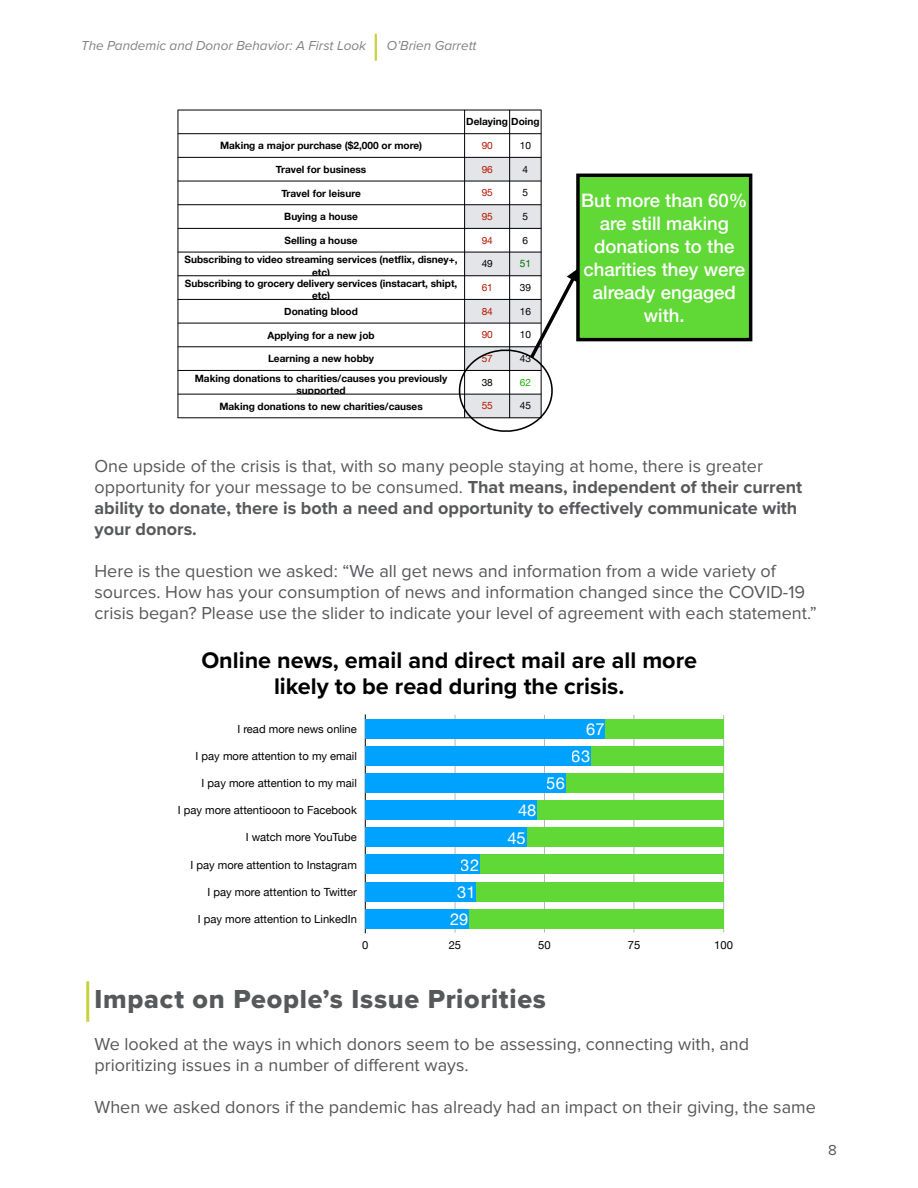
<style>
.page{position:relative;width:918px;height:1188px;background:#fff}
.page>*{position:absolute;margin:0;border:0;box-sizing:border-box;transform-origin:0 0}
.Section_Heading{font:27px "Proxima Nova Extrabld";letter-spacing:.025em;color:#57585a}
.t1{font:700 23.4px/25.2px "Proxima Nova";color:#000;text-align:center}
.t2{font:500 18.6px/23px "Helvetica Neue";color:#fff;text-align:center}
.t3{font:18px/21px "Proxima Nova";color:#57585a}
.t4{font:700 18px/21px "Proxima Nova";color:#57585a}
.t5{font:16.5px "Helvetica Neue";color:#fff}
.t6{font:15px "Proxima Nova";color:#57585a}
.t7{font:italic 13.5px "Proxima Nova";color:#808285}
.t8{font:11.25px "Helvetica Neue";color:#000}
.t9{font:700 10.05px/12.3px "Helvetica Neue";color:#000;text-align:center}
.t10{font:10.05px "Helvetica Neue";color:#b51700}
.t11{font:10.05px "Helvetica Neue";color:#000}
.t12{font:10.05px "Helvetica Neue";color:#017101}
.t13{font:10.05px "Helvetica Neue";color:#1db101}
.s1{font-weight:400}
</style>
<div class="page">
<hr style="left:375px;top:34px;width:2px;height:27px;background:#c4d53c">
<div style="left:465px;top:157px;width:45px;height:24px;background:#e3e5e8"></div>
<div style="left:510px;top:157px;width:31px;height:24px;background:#e3e5e8"></div>
<div style="left:465px;top:205px;width:45px;height:23px;background:#e3e5e8"></div>
<div style="left:510px;top:205px;width:31px;height:23px;background:#e3e5e8"></div>
<div style="left:465px;top:252px;width:45px;height:24px;background:#e3e5e8"></div>
<div style="left:510px;top:252px;width:31px;height:24px;background:#e3e5e8"></div>
<svg style="left:509px;top:111px;width:1px;height:22px"></svg>
<hr style="left:509px;top:134px;width:1px;height:284px;background:#000">
<hr style="left:178px;top:157px;width:287px;height:1px;background:#000">
<hr style="left:465px;top:157px;width:76px;height:1px;background:#000">
<hr style="left:178px;top:181px;width:287px;height:1px;background:#000">
<hr style="left:465px;top:181px;width:76px;height:1px;background:#000">
<hr style="left:178px;top:204px;width:287px;height:1px;background:#000">
<hr style="left:465px;top:204px;width:76px;height:1px;background:#000">
<hr style="left:178px;top:228px;width:287px;height:1px;background:#000">
<hr style="left:465px;top:228px;width:76px;height:1px;background:#000">
<hr style="left:178px;top:252px;width:287px;height:1px;background:#000">
<hr style="left:465px;top:252px;width:76px;height:1px;background:#000">
<hr style="left:178px;top:275px;width:287px;height:1px;background:#000">
<hr style="left:178px;top:299px;width:287px;height:1px;background:#000">
<hr style="left:178px;top:323px;width:287px;height:1px;background:#000">
<hr style="left:178px;top:347px;width:287px;height:1px;background:#000">
<hr style="left:178px;top:370px;width:287px;height:1px;background:#000">
<hr style="left:178px;top:394px;width:287px;height:1px;background:#000">
<svg style="left:464px;top:111px;width:1px;height:22px"></svg>
<hr style="left:464px;top:133px;width:1px;height:285px;background:#000">
<hr style="left:178px;top:133px;width:363px;height:1px;background:#000">
<svg style="left:178px;top:111px;width:1px;height:23px"></svg>
<hr style="left:178px;top:134px;width:1px;height:284px;background:#000">
<svg style="left:541px;top:110px;width:1px;height:24px"></svg>
<hr style="left:541px;top:134px;width:1px;height:284px;background:#000">
<hr style="left:178px;top:110px;width:363px;height:1px;background:#000">
<hr style="left:178px;top:418px;width:287px;height:1px;background:#000">
<svg style="left:458px;top:268px;width:121px;height:164px"></svg>
<div style="left:578px;top:175px;width:173px;height:165px;background:#60d836"></div>
<div style="left:576px;top:174px;width:176px;height:167px;border:3px solid #000"></div>
<hr style="left:455px;top:715px;width:1px;height:218px;background:#b8b8b8">
<hr style="left:544px;top:715px;width:1px;height:218px;background:#b8b8b8">
<hr style="left:634px;top:715px;width:1px;height:218px;background:#b8b8b8">
<hr style="left:723px;top:715px;width:1px;height:218px;background:#b8b8b8">
<hr style="left:365px;top:715px;width:1px;height:218px;background:#000">
<div style="left:605px;top:719px;width:119px;height:20px;background:#60d836"></div>
<div style="left:591px;top:746px;width:133px;height:20px;background:#60d836"></div>
<div style="left:566px;top:773px;width:158px;height:20px;background:#60d836"></div>
<div style="left:537px;top:801px;width:187px;height:19px;background:#60d836"></div>
<div style="left:526px;top:828px;width:198px;height:19px;background:#60d836"></div>
<div style="left:480px;top:855px;width:244px;height:19px;background:#60d836"></div>
<div style="left:476px;top:882px;width:248px;height:19px;background:#60d836"></div>
<div style="left:469px;top:909px;width:255px;height:19px;background:#60d836"></div>
<div style="left:365px;top:719px;width:240px;height:20px;background:#00a2ff"></div>
<div style="left:365px;top:746px;width:226px;height:20px;background:#00a2ff"></div>
<div style="left:365px;top:773px;width:201px;height:20px;background:#00a2ff"></div>
<div style="left:365px;top:801px;width:172px;height:19px;background:#00a2ff"></div>
<div style="left:365px;top:828px;width:161px;height:19px;background:#00a2ff"></div>
<div style="left:365px;top:855px;width:115px;height:19px;background:#00a2ff"></div>
<div style="left:365px;top:882px;width:111px;height:19px;background:#00a2ff"></div>
<div style="left:365px;top:909px;width:104px;height:19px;background:#00a2ff"></div>
<hr style="left:86px;top:981px;width:3px;height:41px;background:#c4d53c">
<p class="t7" style="left:81px;top:36px;width:287px">The Pandemic and Donor Behavior: A First Look</p>
<p class="t7" style="left:387px;top:36px;width:91px">O’Brien Garrett</p>
<p class="t9" style="left:466px;top:116px;width:75px">Delaying Doing</p>
<p class="t9" style="left:220px;top:140px;width:204px">Making a major purchase ($2,000 or more)</p>
<p class="t10" style="left:482px;top:139px;width:13px">90</p>
<p class="t11" style="left:520px;top:139px;width:13px">10</p>
<p class="t9" style="left:276px;top:164px;width:92px">Travel for business</p>
<p class="t10" style="left:482px;top:162px;width:13px">96</p>
<p class="t11" style="left:523px;top:162px;width:7px">4</p>
<p class="t9" style="left:281px;top:187px;width:81px">Travel for leisure</p>
<p class="t10" style="left:482px;top:186px;width:13px">95</p>
<p class="t11" style="left:523px;top:186px;width:7px">5</p>
<p class="t9" style="left:284px;top:211px;width:75px">Buying a house</p>
<p class="t10" style="left:482px;top:209px;width:13px">95</p>
<p class="t11" style="left:523px;top:209px;width:7px">5</p>
<p class="t9" style="left:285px;top:235px;width:74px">Selling a house</p>
<p class="t10" style="left:482px;top:233px;width:13px">94</p>
<p class="t11" style="left:523px;top:233px;width:7px">6</p>
<p class="t9" style="left:185px;top:254px;width:275px">Subscribing to video streaming services (netflix, disney+, etc)</p>
<p class="t11" style="left:482px;top:257px;width:13px">49</p>
<p class="t12" style="left:520px;top:257px;width:13px">51</p>
<p class="t9" style="left:185px;top:278px;width:274px">Subscribing to grocery delivery services (instacart, shipt, etc)</p>
<p class="t10" style="left:482px;top:280px;width:13px">61</p>
<p class="t11" style="left:520px;top:280px;width:13px">39</p>
<p class="t9" style="left:284px;top:306px;width:75px">Donating blood</p>
<p class="t10" style="left:482px;top:304px;width:13px">84</p>
<p class="t11" style="left:520px;top:304px;width:13px">16</p>
<p class="t9" style="left:267px;top:329px;width:109px">Applying for a new job</p>
<p class="t10" style="left:482px;top:328px;width:13px">90</p>
<p class="t11" style="left:520px;top:328px;width:13px">10</p>
<p class="t9" style="left:268px;top:353px;width:108px">Learning a new hobby</p>
<p class="t10" style="left:482px;top:351px;width:13px">57</p>
<p class="t11" style="left:520px;top:351px;width:13px">43</p>
<p class="t9" style="left:195px;top:372px;width:254px">Making donations to charities/causes you previously supported</p>
<p class="t11" style="left:482px;top:375px;width:13px">38</p>
<p class="t13" style="left:520px;top:375px;width:13px">62</p>
<p class="t9" style="left:219px;top:400px;width:205px">Making donations to new charities/causes</p>
<p class="t10" style="left:482px;top:399px;width:13px">55</p>
<p class="t11" style="left:520px;top:399px;width:13px">45</p>
<p class="t2" style="left:581px;top:188px;width:168px">But more than 60% are still making donations to the charities they were already engaged with.</p>
<p class="t4" style="left:94px;top:455px;width:709px"><span class="s1">One upside of the crisis is that, with so many people staying at home, there is greater opportunity for your message to be consumed.</span> That means, independent of their current ability to donate, there is both a need and opportunity to effectively communicate with your donors.</p>
<p class="t3" style="left:94px;top:561px;width:724px">Here is the question we asked: “We all get news and information from a wide variety of sources. How has your consumption of news and information changed since the COVID-19 crisis began? Please use the slider to indicate your level of agreement with each statement.”</p>
<p class="t1" style="left:201px;top:647px;width:497px">Online news, email and direct mail are all more likely to be read during the crisis.</p>
<p class="t8" style="left:237px;top:720px;width:121px">I read more news online</p>
<p class="t8" style="left:196px;top:748px;width:163px">I pay more attention to my email</p>
<p class="t8" style="left:202px;top:775px;width:157px">I pay more attention to my mail</p>
<p class="t8" style="left:178px;top:802px;width:181px">I pay more attentiooon to Facebook</p>
<p class="t8" style="left:246px;top:829px;width:113px">I watch more YouTube</p>
<p class="t8" style="left:190px;top:857px;width:168px">I pay more attention to Instagram</p>
<p class="t8" style="left:207px;top:884px;width:151px">I pay more attention to Twitter</p>
<p class="t8" style="left:198px;top:911px;width:161px">I pay more attention to LinkedIn</p>
<p class="t5" style="left:461px;top:853px;width:20px">32</p>
<p class="t5" style="left:457px;top:880px;width:20px">31</p>
<p class="t5" style="left:450px;top:907px;width:20px">29</p>
<p class="t5" style="left:518px;top:799px;width:20px">48</p>
<p class="t5" style="left:507px;top:826px;width:20px">45</p>
<p class="t5" style="left:586px;top:717px;width:20px">67</p>
<p class="t5" style="left:572px;top:744px;width:20px">63</p>
<p class="t5" style="left:547px;top:771px;width:20px">56</p>
<p class="t8" style="left:362px;top:937px;width:8px">0</p>
<p class="t8" style="left:449px;top:937px;width:14px">25</p>
<p class="t8" style="left:538px;top:937px;width:14px">50</p>
<p class="t8" style="left:628px;top:937px;width:14px">75</p>
<p class="t8" style="left:714px;top:937px;width:20px">100</p>
<p class="Section_Heading" style="left:94px;top:978px;width:453px">Impact on People’s Issue Priorities</p>
<p class="t3" style="left:94px;top:1033px;width:656px">We looked at the ways in which donors seem to be assessing, connecting with, and prioritizing issues in a number of different ways.</p>
<p class="t3" style="left:94px;top:1096px;width:723px">When we asked donors if the pandemic has already had an impact on their giving, the same</p>
<p class="t6" style="left:828px;top:1141px;width:10px">8</p>
</div>
